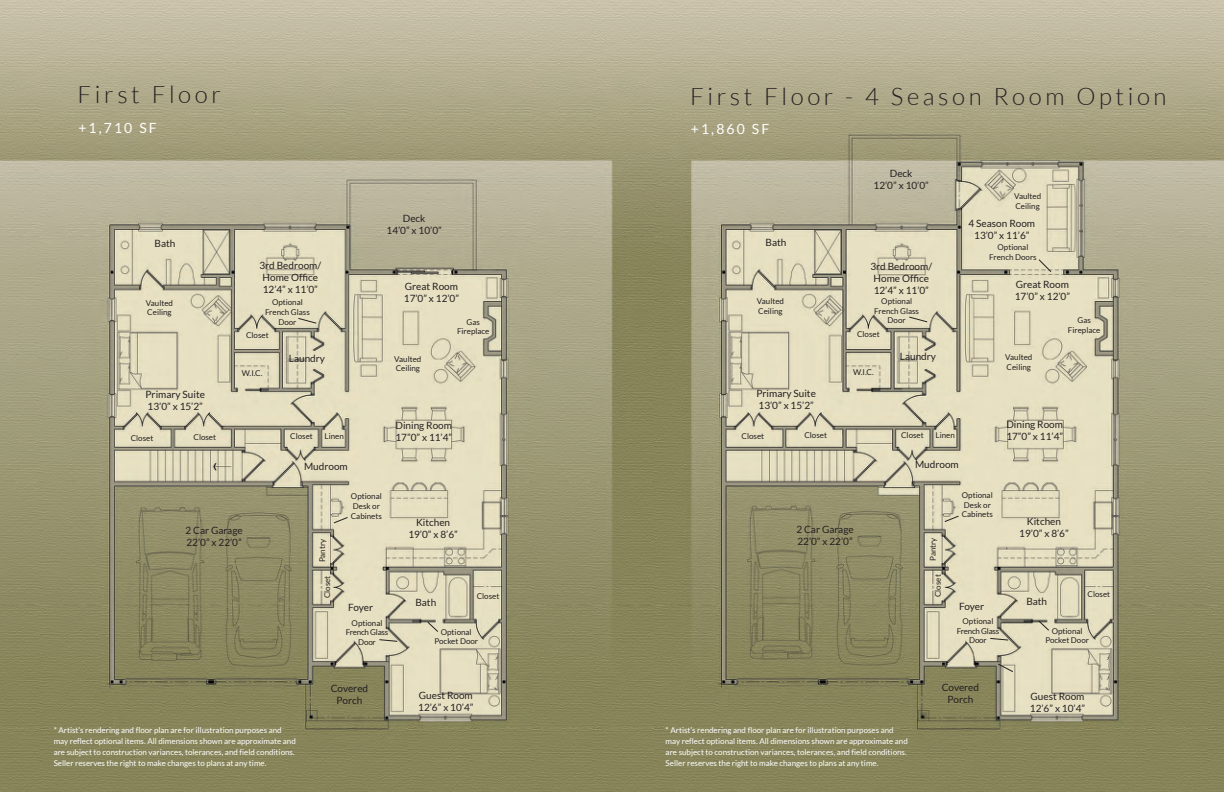
<style>
.page{position:relative;width:1224px;height:792px;background:#fff}
.page>*{position:absolute;margin:0;border:0;box-sizing:border-box;transform-origin:0 0}
.t1{font:300 24px "Lato";letter-spacing:.15em;color:#231f20}
.t2{font:14px "Lato";letter-spacing:.15em;color:#fff}
.t3{font:10px/12px "Lato";color:#231f20}
.t4{font:8px/11px "Lato";color:#fff}
.t5{font:8px/9.6px "Lato";color:#231f20;text-align:center}
.t6{font:8px/9.6px "Lato";letter-spacing:-.025em;color:#231f20;text-align:center}
</style>
<div class="page">
<img style="left:0;top:0;width:1224px;height:792px">
<svg style="left:333px;top:516px;width:16px;height:8px"></svg>
<svg style="left:426px;top:621px;width:13px;height:12px"></svg>
<svg style="left:297px;top:317px;width:21px;height:7px"></svg>
<svg style="left:378px;top:639px;width:20px;height:3px"></svg>
<svg style="left:997px;top:663px;width:17px;height:10px"></svg>
<svg style="left:1038px;top:258px;width:14px;height:15px"></svg>
<svg style="left:943px;top:515px;width:17px;height:8px"></svg>
<svg style="left:1037px;top:620px;width:13px;height:12px"></svg>
<svg style="left:908px;top:316px;width:20px;height:7px"></svg>
<svg style="left:989px;top:637px;width:20px;height:4px"></svg>
<h1 class="t1" style="left:78px;top:79px;width:145px">First Floor</h1>
<h2 class="t2" style="left:78px;top:119px;width:80px">+1,710 SF</h2>
<h1 class="t1" style="left:690px;top:81px;width:478px">First Floor - 4 Season Room Option</h1>
<h2 class="t2" style="left:691px;top:120px;width:80px">+1,860 SF</h2>
<p class="t3" style="left:874px;top:168px;width:57px;text-align:center">Deck<br>12’0” x 10’0”</p>
<p class="t5" style="left:1014px;top:191px;width:29px;text-align:left">Vaulted<br>Ceiling</p>
<p class="t3" style="left:155px;top:237px;width:22px">Bath</p>
<p class="t5" style="left:146px;top:298px;width:29px;text-align:left">Vaulted<br>Ceiling</p>
<p class="t3" style="left:259px;top:259px;width:63px;text-align:center">3rd Bedroom/<br>Home Office<br>12’4” x 11’0”</p>
<p class="t5" style="left:265px;top:298px;width:46px">Optional<br>French Glass<br>Door</p>
<p class="t5" style="left:246px;top:330px;width:24px">Closet</p>
<p class="t3" style="left:387px;top:212px;width:57px;text-align:center">Deck<br>14’0” x 10’0”</p>
<p class="t3" style="left:404px;top:280px;width:57px">Great Room<br>17’0” x 12’0”</p>
<p class="t5" style="left:457px;top:317px;width:34px">Gas<br>Fireplace</p>
<p class="t3" style="left:766px;top:236px;width:22px">Bath</p>
<p class="t5" style="left:757px;top:296px;width:29px;text-align:left">Vaulted<br>Ceiling</p>
<p class="t3" style="left:870px;top:260px;width:63px;text-align:center">3rd Bedroom/<br>Home Office<br>12’4” x 11’0”</p>
<p class="t5" style="left:874px;top:296px;width:46px">Optional<br>French Glass<br>Door</p>
<p class="t5" style="left:857px;top:329px;width:24px">Closet</p>
<p class="t3" style="left:969px;top:217px;width:68px;text-align:center">4 Season Room<br>13’0” x 11’6”</p>
<p class="t5" style="left:989px;top:243px;width:49px">Optional<br>French Doors</p>
<p class="t3" style="left:1015px;top:278px;width:57px">Great Room<br>17’0” x 12’0”</p>
<p class="t5" style="left:1068px;top:315px;width:34px">Gas<br>Fireplace</p>
<p class="t5" style="left:242px;top:368px;width:22px">W.I.C.</p>
<p class="t3" style="left:289px;top:352px;width:38px">Laundry</p>
<p class="t5" style="left:394px;top:354px;width:29px;text-align:left">Vaulted<br>Ceiling</p>
<p class="t5" style="left:853px;top:367px;width:22px">W.I.C.</p>
<p class="t3" style="left:900px;top:350px;width:38px">Laundry</p>
<p class="t5" style="left:1005px;top:352px;width:29px;text-align:left">Vaulted<br>Ceiling</p>
<p class="t3" style="left:146px;top:389px;width:61px">Primary Suite<br>13’0” x 15’2”</p>
<p class="t3" style="left:756px;top:387px;width:61px">Primary Suite<br>13’0” x 15’2”</p>
<p class="t5" style="left:131px;top:433px;width:24px">Closet</p>
<p class="t5" style="left:194px;top:432px;width:24px">Closet</p>
<p class="t5" style="left:290px;top:431px;width:24px">Closet</p>
<p class="t5" style="left:325px;top:431px;width:21px">Linen</p>
<p class="t3" style="left:395px;top:419px;width:58px">Dining Room<br>17”0” x 11’4”</p>
<p class="t5" style="left:742px;top:431px;width:24px">Closet</p>
<p class="t5" style="left:804px;top:430px;width:24px">Closet</p>
<p class="t5" style="left:901px;top:430px;width:24px">Closet</p>
<p class="t5" style="left:936px;top:430px;width:21px">Linen</p>
<p class="t3" style="left:1006px;top:418px;width:58px">Dining Room<br>17”0” x 11’4”</p>
<p class="t3" style="left:304px;top:460px;width:45px">Mudroom</p>
<p class="t3" style="left:915px;top:458px;width:45px">Mudroom</p>
<p class="t5" style="left:351px;top:492px;width:33px;text-align:left">Optional<br>Desk or<br>Cabinets</p>
<p class="t3" style="left:185px;top:524px;width:59px">2 Car Garage<br>22’0” x 22’0”</p>
<p class="t3" style="left:408px;top:516px;width:51px;text-align:center">Kitchen<br>19’0” x 8’6”</p>
<p class="t5" style="left:317px;top:562px;width:25px;rotate:-90deg">Pantry</p>
<p class="t5" style="left:322px;top:598px;width:24px;rotate:-90deg">Closet</p>
<p class="t3" style="left:415px;top:596px;width:22px">Bath</p>
<p class="t3" style="left:348px;top:601px;width:26px">Foyer</p>
<p class="t5" style="left:477px;top:591px;width:24px">Closet</p>
<p class="t5" style="left:962px;top:490px;width:33px;text-align:left">Optional<br>Desk or<br>Cabinets</p>
<p class="t3" style="left:796px;top:523px;width:59px">2 Car Garage<br>22’0” x 22’0”</p>
<p class="t3" style="left:1019px;top:515px;width:51px;text-align:center">Kitchen<br>19’0” x 8’6”</p>
<p class="t5" style="left:928px;top:561px;width:25px;rotate:-90deg">Pantry</p>
<p class="t5" style="left:933px;top:597px;width:24px;rotate:-90deg">Closet</p>
<p class="t3" style="left:1026px;top:595px;width:22px">Bath</p>
<p class="t3" style="left:959px;top:600px;width:26px">Foyer</p>
<p class="t5" style="left:1088px;top:589px;width:24px">Closet</p>
<p class="t6" style="left:346px;top:618px;width:44px">Optional<br>French Glass<br>Door</p>
<p class="t5" style="left:434px;top:627px;width:45px">Optional<br>Pocket Door</p>
<p class="t6" style="left:957px;top:616px;width:44px">Optional<br>French Glass<br>Door</p>
<p class="t5" style="left:1045px;top:626px;width:45px">Optional<br>Pocket Door</p>
<p class="t3" style="left:331px;top:682px;width:39px;text-align:center">Covered<br>Porch</p>
<p class="t3" style="left:418px;top:690px;width:57px">Guest Room<br>12’6” x 10’4”</p>
<p class="t3" style="left:942px;top:681px;width:39px;text-align:center">Covered<br>Porch</p>
<p class="t3" style="left:1030px;top:690px;width:57px">Guest Room<br>12’6” x 10’4”</p>
<p class="t4" style="left:54px;top:725px;width:244px">* Artist’s rendering and floor plan are for illustration purposes and may reflect optional items. All dimensions shown are approximate and are subject to construction variances, tolerances, and field conditions.<br>Seller reserves the right to make changes to plans at any time.</p>
<p class="t4" style="left:666px;top:725px;width:244px">* Artist’s rendering and floor plan are for illustration purposes and may reflect optional items. All dimensions shown are approximate and are subject to construction variances, tolerances, and field conditions.<br>Seller reserves the right to make changes to plans at any time.</p>
</div>
